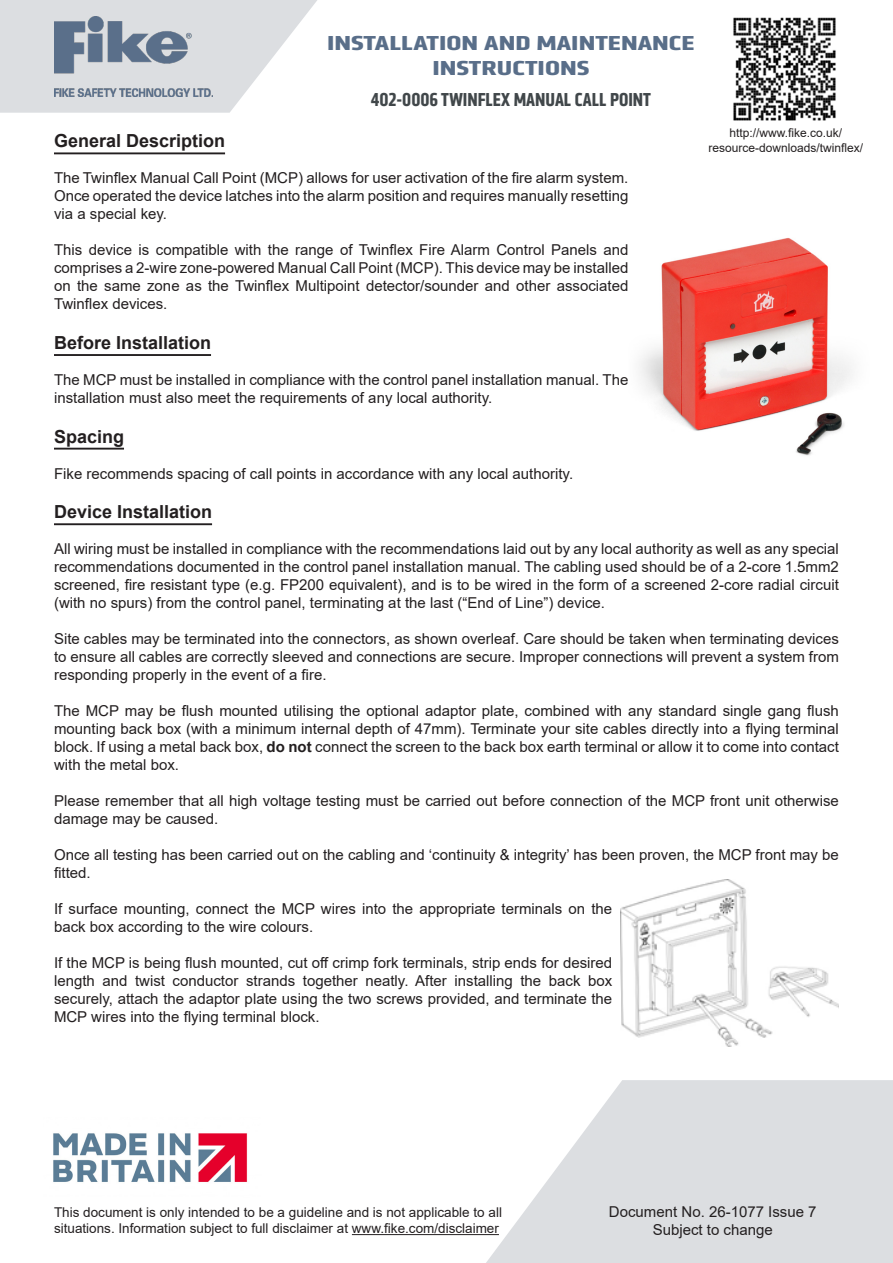
<style>
.page{position:relative;width:893px;height:1263px;background:#fff}
.page>*{position:absolute;margin:0;border:0;box-sizing:border-box;transform-origin:0 0}
.t1{font:700 21px/25.2px "Klavika Condensed";color:#596e89;text-align:center;scale:1.5 1}
.t2{font:700 19.5px "Klavika Condensed";color:#41474a}
.Normal_wrd_6{font:700 18px "Arial";color:#231f20}
.Normal_wrd_6-2{font:15px/18px "Arial";color:#231f20;text-align:justify}
.t3{font:13.5px/16.2px "Arial";color:#231f20}
.t4{font:12px "Arial";color:#231f20}
.s1{font-weight:700}
</style>
<div class="page">
<svg style="left:0;top:0;width:317px;height:113px"></svg>
<svg style="left:486px;top:1080px;width:407px;height:183px;fill:#dcdee1"></svg>
<img style="left:54px;top:16px;width:159px;height:80px">
<hr style="left:352px;top:1234px;width:147px;height:1px;background:#231f20">
<img style="left:733px;top:17px;width:103px;height:104px">
<hr style="left:54px;top:152px;width:171px;height:2px;background:#231f20">
<hr style="left:54px;top:354px;width:157px;height:2px;background:#231f20">
<hr style="left:54px;top:448px;width:70px;height:2px;background:#231f20">
<hr style="left:54px;top:523px;width:158px;height:2px;background:#231f20">
<img style="left:53px;top:1133px;width:195px;height:49px">
<img style="left:621px;top:880px;width:218px;height:166px">
<img style="left:639px;top:238px;width:214px;height:218px">
<h1 class="t1" style="left:327px;top:30px;width:246px">INSTALLATION AND MAINTENANCE<br>INSTRUCTIONS</h1>
<p class="t2" style="left:371px;top:87px;width:282px">402-0006 TWINFLEX MANUAL CALL POINT</p>
<p class="t4" style="left:729px;top:125px;width:114px">http://www.fike.co.uk/</p>
<p class="Normal_wrd_6" style="left:54px;top:128px;width:173px">General Description</p>
<p class="t4" style="left:708px;top:139px;width:156px">resource-downloads/twinflex/</p>
<p class="Normal_wrd_6-2" style="left:54px;top:169px;width:576px">The Twinflex Manual Call Point (MCP) allows for user activation of the fire alarm system.<br>Once operated the device latches into the alarm position and requires manually resetting via a special key.</p>
<p class="Normal_wrd_6-2" style="left:54px;top:241px;width:576px">This device is compatible with the range of Twinflex Fire Alarm Control Panels and comprises a 2-wire zone-powered Manual Call Point (MCP). This device may be installed on the same zone as the Twinflex Multipoint detector/sounder and other associated Twinflex devices.</p>
<p class="Normal_wrd_6" style="left:54px;top:330px;width:159px">Before Installation</p>
<p class="Normal_wrd_6-2" style="left:54px;top:371px;width:576px">The MCP must be installed in compliance with the control panel installation manual. The installation must also meet the requirements of any local authority.</p>
<p class="Normal_wrd_6" style="left:54px;top:424px;width:72px">Spacing</p>
<p class="Normal_wrd_6-2" style="left:54px;top:464px;width:521px">Fike recommends spacing of call points in accordance with any local authority.</p>
<p class="Normal_wrd_6" style="left:54px;top:499px;width:160px">Device Installation</p>
<p class="Normal_wrd_6-2" style="left:54px;top:540px;width:786px">All wiring must be installed in compliance with the recommendations laid out by any local authority as well as any special recommendations documented in the control panel installation manual. The cabling used should be of a 2-core 1.5mm2 screened, fire resistant type (e.g. FP200 equivalent), and is to be wired in the form of a screened 2-core radial circuit (with no spurs) from the control panel, terminating at the last (“End of Line”) device.</p>
<p class="Normal_wrd_6-2" style="left:54px;top:630px;width:786px">Site cables may be terminated into the connectors, as shown overleaf. Care should be taken when terminating devices to ensure all cables are correctly sleeved and connections are secure. Improper connections will prevent a system from responding properly in the event of a fire.</p>
<p class="Normal_wrd_6-2" style="left:54px;top:702px;width:786px">The MCP may be flush mounted utilising the optional adaptor plate, combined with any standard single gang flush mounting back box (with a minimum internal depth of 47mm). Terminate your site cables directly into a flying terminal block. If using a metal back box, <span class="s1">do not</span> connect the screen to the back box earth terminal or allow it to come into contact with the metal box.</p>
<p class="Normal_wrd_6-2" style="left:54px;top:792px;width:786px">Please remember that all high voltage testing must be carried out before connection of the MCP front unit otherwise damage may be caused.</p>
<p class="Normal_wrd_6-2" style="left:54px;top:846px;width:786px">Once all testing has been carried out on the cabling and ‘continuity &amp; integrity’ has been proven, the MCP front may be fitted.</p>
<p class="Normal_wrd_6-2" style="left:54px;top:900px;width:560px">If surface mounting, connect the MCP wires into the appropriate terminals on the back box according to the wire colours.</p>
<p class="Normal_wrd_6-2" style="left:54px;top:954px;width:560px">If the MCP is being flush mounted, cut off crimp fork terminals, strip ends for desired length and twist conductor strands together neatly. After installing the back box securely, attach the adaptor plate using the two screws provided, and terminate the MCP wires into the flying terminal block.</p>
<p class="t3" style="left:54px;top:1204px;width:449px">This document is only intended to be a guideline and is not applicable to all situations. Information subject to full disclaimer at www.fike.com/disclaimer</p>
<p class="Normal_wrd_6-2" style="left:609px;top:1202px;width:209px;text-align:center">Document No. 26-1077 Issue 7<br>Subject to change</p>
</div>
